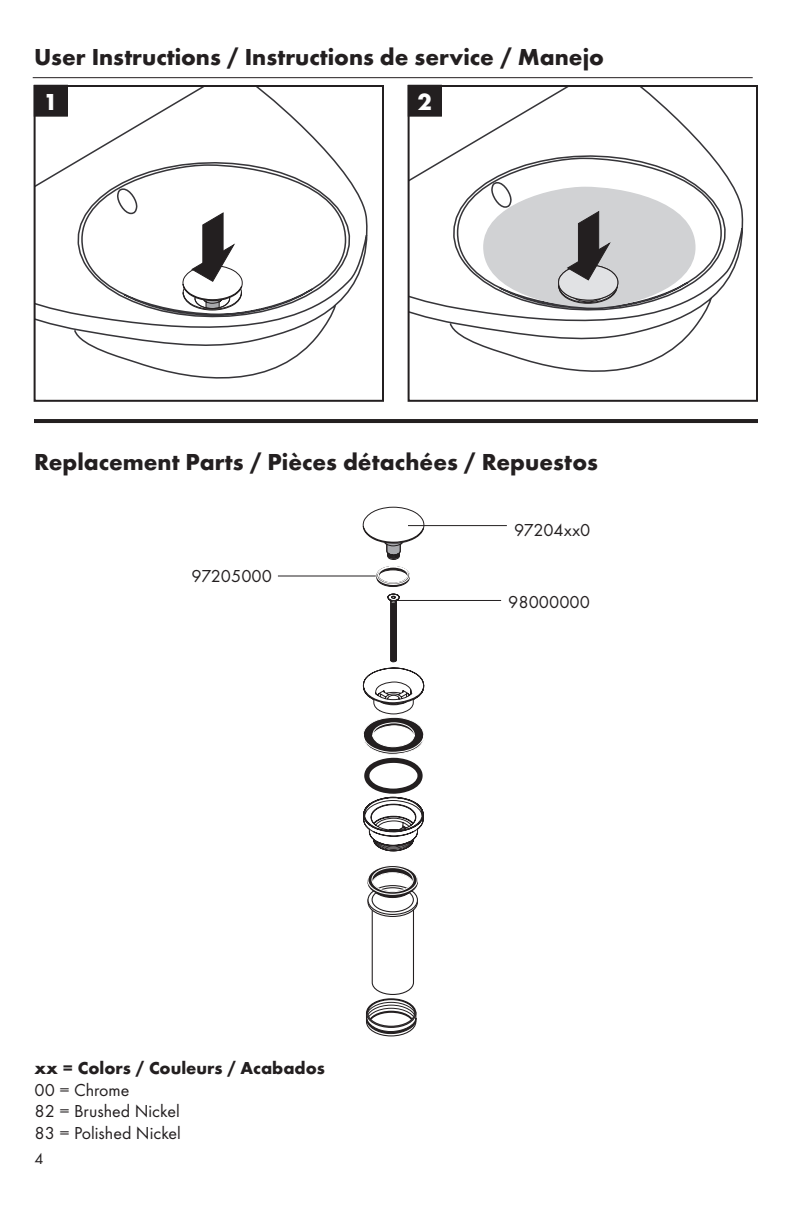
<style>
.page{position:relative;width:792px;height:1224px;background:#fff}
.page>*{position:absolute;margin:0;border:0;box-sizing:border-box;transform-origin:0 0}
.section_heading{font:700 24px "Futura TOT";color:#231f20}
.t1{font:700 24px "Futura TOT";color:#fff}
.position_numbers{font:18px "Futura TOT Boo";color:#231f20}
.position_numbers-2{font:700 18px "Futura TOT";color:#231f20}
.t2{font:16px "Futura TOT Boo";color:#231f20}
</style>
<div class="page">
<hr style="left:33px;top:77px;width:720px;height:1px;background:#231f20">
<hr style="left:34px;top:419px;width:724px;height:4px;background:#231f20">
<svg style="left:37px;top:88px;width:331px;height:291px"></svg>
<svg style="left:182px;top:212px;width:61px;height:99px"></svg>
<svg style="left:117px;top:188px;width:21px;height:27px"></svg>
<svg style="left:411px;top:88px;width:332px;height:284px"></svg>
<div style="left:484px;top:187px;width:211px;height:120px;background:#d1d2d4;border-radius:50%"></div>
<svg style="left:558px;top:211px;width:61px;height:93px"></svg>
<svg style="left:491px;top:181px;width:21px;height:28px"></svg>
<div style="left:367px;top:865px;width:51px;height:30px;border:1px solid #fff;border-radius:50%"></div>
<svg style="left:366px;top:866px;width:52px;height:170px"></svg>
<svg style="left:363px;top:593px;width:61px;height:259px"></svg>
<svg style="left:363px;top:507px;width:61px;height:53px"></svg>
<svg style="left:376px;top:566px;width:34px;height:21px"></svg>
<hr style="left:278px;top:576px;width:98px;height:1px;background:#231f20">
<div style="left:34px;top:85px;width:33px;height:31px;background:#231f20"></div>
<div style="left:34px;top:85px;width:34px;height:31px;border:1px solid #231f20"></div>
<div style="left:408px;top:85px;width:33px;height:31px;background:#231f20"></div>
<div style="left:408px;top:85px;width:34px;height:31px;border:1px solid #231f20"></div>
<div style="left:34px;top:85px;width:350px;height:317px;border:2px solid #231f20"></div>
<div style="left:408px;top:85px;width:350px;height:317px;border:2px solid #231f20"></div>
<hr style="left:408px;top:525px;width:99px;height:1px;background:#231f20">
<hr style="left:397px;top:600px;width:104px;height:1px;background:#231f20">
<p class="section_heading" style="left:34px;top:42px;width:572px">User Instructions / Instructions de service / Manejo</p>
<p class="t1" style="left:44px;top:87px;width:16px">1</p>
<p class="t1" style="left:418px;top:87px;width:16px">2</p>
<p class="section_heading" style="left:34px;top:447px;width:566px">Replacement Parts / Pièces détachées / Repuestos</p>
<p class="position_numbers" style="left:192px;top:566px;width:82px">97205000</p>
<p class="position_numbers-2" style="left:34px;top:1057px;width:292px">xx = Colors / Couleurs / Acabados</p>
<p class="position_numbers" style="left:34px;top:1079px;width:96px">00 = Chrome</p>
<p class="position_numbers" style="left:34px;top:1101px;width:147px">82 = Brushed Nickel</p>
<p class="position_numbers" style="left:34px;top:1122px;width:148px">83 = Polished Nickel</p>
<p class="t2" style="left:34px;top:1149px;width:11px">4</p>
<p class="position_numbers" style="left:514px;top:519px;width:78px">97204xx0</p>
<p class="position_numbers" style="left:508px;top:591px;width:83px">98000000</p>
</div>
